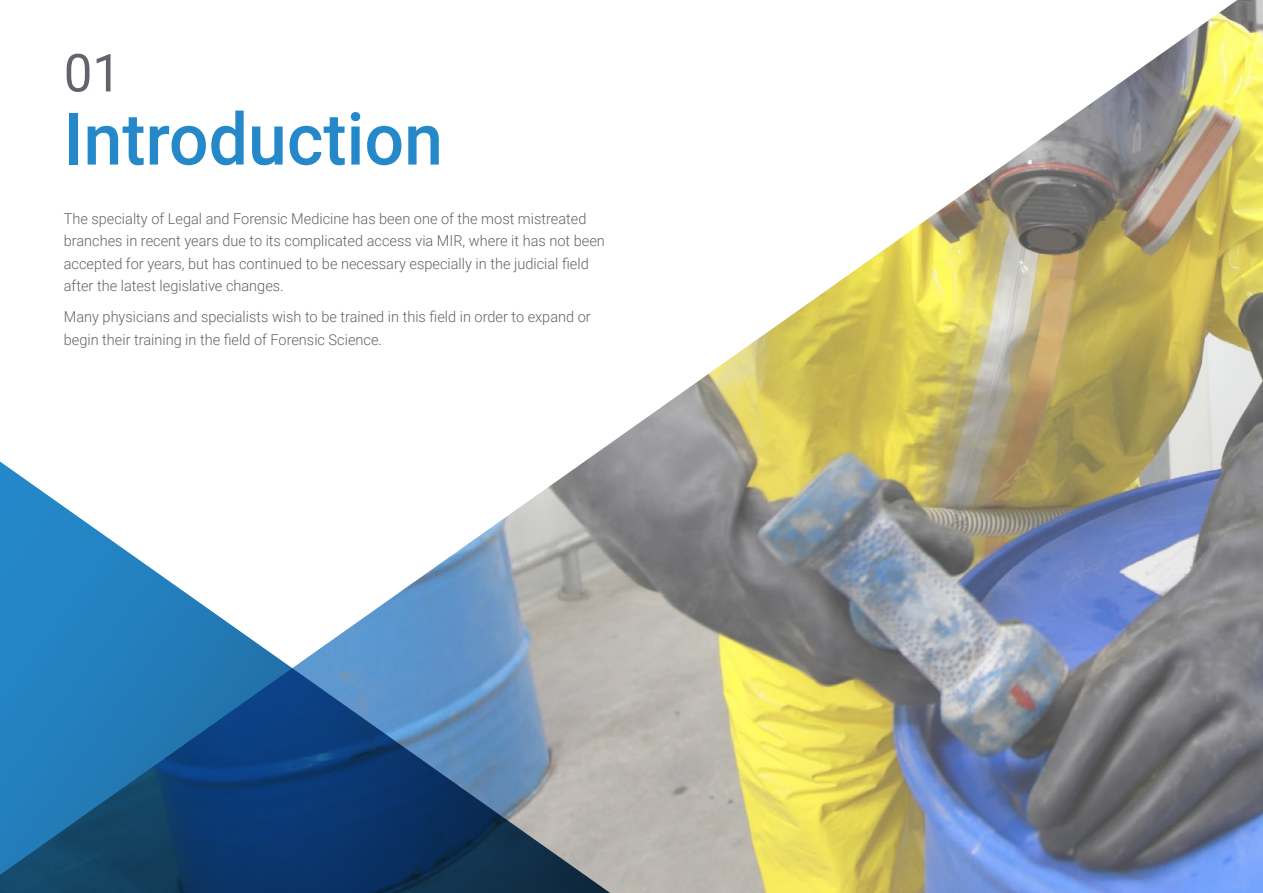
<style>
.page{position:relative;width:1263px;height:893px;background:#fff}
.page>*{position:absolute;margin:0;border:0;box-sizing:border-box;transform-origin:0 0}
.t1{font:500 72px "Roboto";color:#2488c9}
.t2{font:52.5px "Roboto";color:#61646a}
.t3{font:300 15px/22.5px "Roboto";color:#61646a}
</style>
<div class="page">
<img style="left:607px;top:0;width:656px;height:893px">
<svg style="left:0;top:446px;width:640px;height:447px"></svg>
<h2 class="t2" style="left:64px;top:36px;width:59px">01</h2>
<h1 class="t1" style="left:64px;top:89px;width:381px">Introduction</h1>
<p class="t3" style="left:64px;top:207px;width:543px">The specialty of Legal and Forensic Medicine has been one of the most mistreated branches in recent years due to its complicated access via MIR, where it has not been accepted for years, but has continued to be necessary especially in the judicial field after the latest legislative changes.</p>
<p class="t3" style="left:64px;top:305px;width:528px">Many physicians and specialists wish to be trained in this field in order to expand or begin their training in the field of Forensic Science.</p>
</div>
